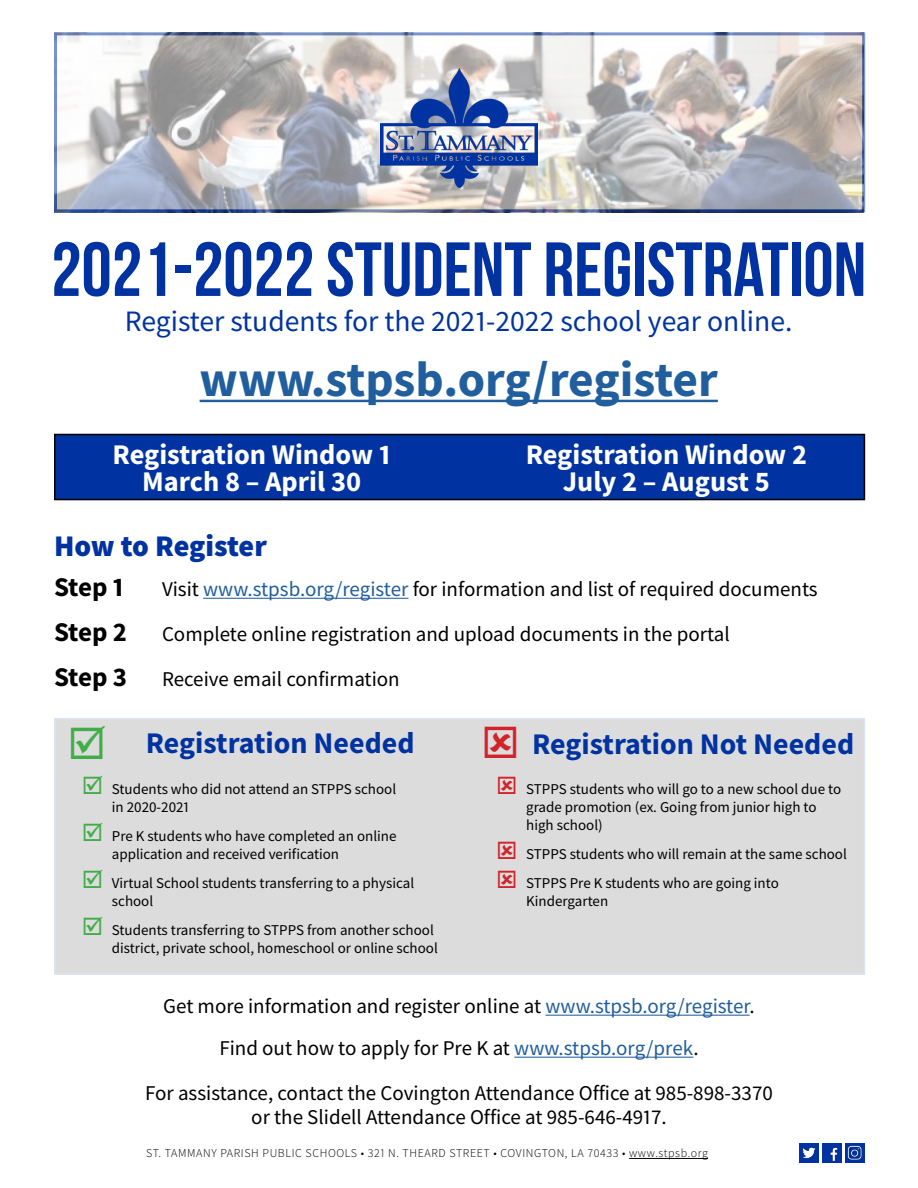
<style>
.page{position:relative;width:918px;height:1188px;background:#fff}
.page>*{position:absolute;margin:0;border:0;box-sizing:border-box;transform-origin:0 0}
.t1{font:76.5px "Bebas Neue";color:#0033a1}
.t2{font:700 49.5px "Source Sans Pro";color:#215e9e}
.t3{font:700 30px "Source Sans Pro";color:#0033a1}
.t4{font:900 30px "Source Sans Pro";letter-spacing:-.01em;color:#0033a1}
.t5{font:29.7px "Source Sans Pro";color:#0033a1}
.t6{font:700 28.5px/27px "Source Sans Pro";color:#fff;text-align:center}
.t7{font:700 27px "Source Sans Pro";letter-spacing:-.02em;color:#000}
.t8{font:21px/42px "Source Sans Pro";color:#000;text-align:center}
.t9{font:15px/18px "Source Sans Pro";color:#000}
.t10{font:300 12px "Source Sans Pro";letter-spacing:.05em;color:#000}
.s1{color:#215e9e}
.s2{color:#41ad49}
</style>
<div class="page">
<div style="left:55px;top:719px;width:809px;height:255px;background:#dcdcdc"></div>
<div style="left:55px;top:435px;width:809px;height:65px;background:#0033a1"></div>
<div style="left:54px;top:434px;width:811px;height:66px;border:2px solid #000"></div>
<hr style="left:629px;top:1158px;width:79px;height:1px;background:#000">
<div style="left:800px;top:1143px;width:19px;height:19px;background:#0033a1"></div>
<img style="left:802px;top:1147px;width:14px;height:12px">
<div style="left:845px;top:1143px;width:19px;height:19px;background:#0033a1"></div>
<img style="left:847px;top:1145px;width:15px;height:15px">
<div style="left:822px;top:1143px;width:20px;height:19px;background:#0033a1"></div>
<img style="left:830px;top:1147px;width:8px;height:13px">
<hr style="left:200px;top:400px;width:518px;height:2px;background:#215e9e">
<hr style="left:203px;top:598px;width:205px;height:1px;background:#215e9e">
<hr style="left:546px;top:1015px;width:204px;height:1px;background:#215e9e">
<hr style="left:514px;top:1057px;width:179px;height:1px;background:#215e9e">
<svg style="left:54px;top:32px;width:811px;height:180px"></svg>
<img style="left:380px;top:68px;width:157px;height:120px">
<h1 class="t1" style="left:51px;top:228px;width:817px">2021-2022 STUDENT REGISTRATION</h1>
<h3 class="t5" style="left:125px;top:303px;width:669px">Register students for the 2021-2022 school year online.</h3>
<h2 class="t2" style="left:200px;top:346px;width:520px">www.stpsb.org/register</h2>
<h3 class="t6" style="left:113px;top:441px;width:280px">Registration Window 1<br>March 8 – April 30</h3>
<h3 class="t6" style="left:526px;top:441px;width:283px">Registration Window 2<br>July 2 – August 5</h3>
<h3 class="t4" style="left:54px;top:526px;width:214px">How to Register</h3>
<h3 class="t7" style="left:54px;top:569px;width:72px">Step 1</h3>
<h3 class="t8" style="left:162px;top:568px;width:657px">Visit <span class="s1">www.stpsb.org/register</span> for information and list of required documents</h3>
<h3 class="t7" style="left:54px;top:614px;width:75px">Step 2</h3>
<h3 class="t8" style="left:162px;top:613px;width:569px">Complete online registration and upload documents in the portal</h3>
<h3 class="t7" style="left:54px;top:659px;width:75px">Step 3</h3>
<h3 class="t8" style="left:162px;top:658px;width:239px">Receive email confirmation</h3>
<h3 class="t3" style="left:67px;top:722px;width:349px"><span class="s2">☑</span> Registration Needed</h3>
<h3 class="t3" style="left:532px;top:724px;width:324px">Registration Not Needed</h3>
<p class="t9" style="left:112px;top:780px;width:286px;text-indent:-30px"><span class="s2">☑</span> Students who did not attend an STPPS school in 2020-2021</p>
<p class="t9" style="left:112px;top:827px;width:286px;text-indent:-30px"><span class="s2">☑</span> Pre K students who have completed an online application and received verification</p>
<p class="t9" style="left:112px;top:874px;width:304px;text-indent:-30px"><span class="s2">☑</span> Virtual School students transferring to a physical school</p>
<p class="t9" style="left:82px;top:921px;width:357px;text-align:right"><span class="s2">☑</span> Students transferring to STPPS from another school district, private school, homeschool or online school</p>
<p class="t9" style="left:526px;top:780px;width:316px">STPPS students who will go to a new school due to grade promotion (ex. Going from junior high to high school)</p>
<p class="t9" style="left:526px;top:839px;width:322px;line-height:28.8px">STPPS students who will remain at the same school<br>STPPS Pre K students who are going into</p>
<p class="t9" style="left:526px;top:892px;width:83px">Kindergarten</p>
<h3 class="t8" style="left:163px;top:985px;width:593px">Get more information and register online at <span class="s1">www.stpsb.org/register</span>.<br>Find out how to apply for Pre K at <span class="s1">www.stpsb.org/prek</span>.</h3>
<h3 class="t8" style="left:145px;top:1081px;width:629px;line-height:24px">For assistance, contact the Covington Attendance Office at 985-898-3370 or the Slidell Attendance Office at 985-646-4917.</h3>
<p class="t10" style="left:146px;top:1146px;width:563px">ST. TAMMANY PARISH PUBLIC SCHOOLS • 321 N. THEARD STREET • COVINGTON, LA 70433 • www.stpsb.org</p>
</div>
